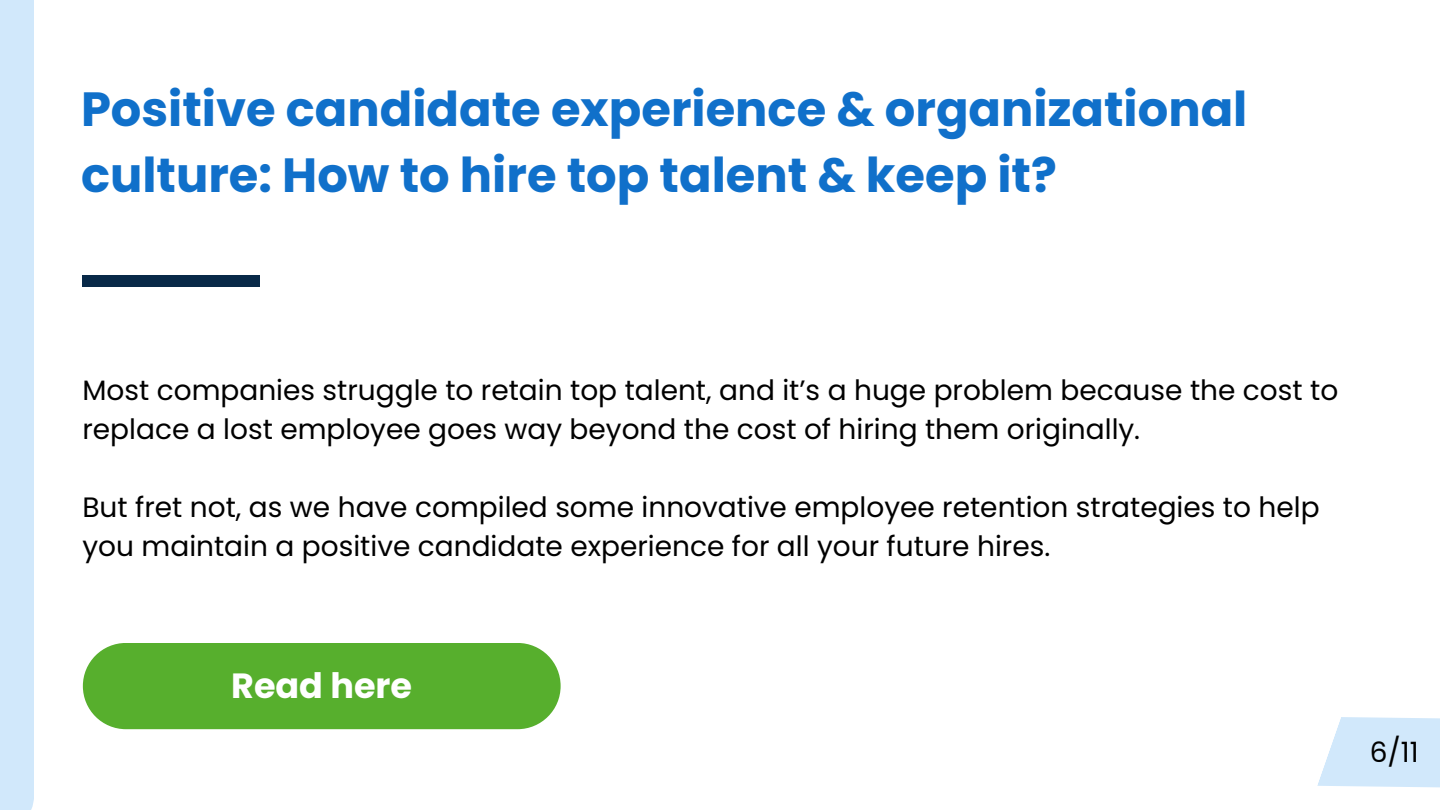
<style>
.page{position:relative;width:1440px;height:810px;background:#fff}
.page>*{position:absolute;margin:0;border:0;box-sizing:border-box;transform-origin:0 0}
.t1{font:700 48px/66.8px "Poppins";color:#1070ca}
.t2{font:700 35px "Poppins";color:#fff}
.t3{font:28px/39px "Poppins";color:#000}
</style>
<div class="page">
<div style="left:0;top:0;width:34px;height:810px;background:#d1e8fb"></div>
<div style="left:82px;top:276px;width:178px;height:11px;background:#082948"></div>
<div style="left:83px;top:643px;width:478px;height:86px;background:#57af2d;border-radius:43px"></div>
<svg style="left:1317px;top:717px;width:123px;height:71px;background:#d6eafb"></svg>
<p class="t1" style="left:81px;top:76px;width:1168px">Positive candidate experience &amp; organizational culture: How to hire top talent &amp; keep it?</p>
<p class="t3" style="left:82px;top:371px;width:1257px">Most companies struggle to retain top talent, and it’s a huge problem because the cost to replace a lost employee goes way beyond the cost of hiring them originally.</p>
<p class="t3" style="left:82px;top:488px;width:1239px">But fret not, as we have compiled some innovative employee retention strategies to help you maintain a positive candidate experience for all your future hires.</p>
<p class="t2" style="left:231px;top:661px;width:182px">Read here</p>
<p class="t3" style="left:1370px;top:732px;width:51px">6/11</p>
</div>
